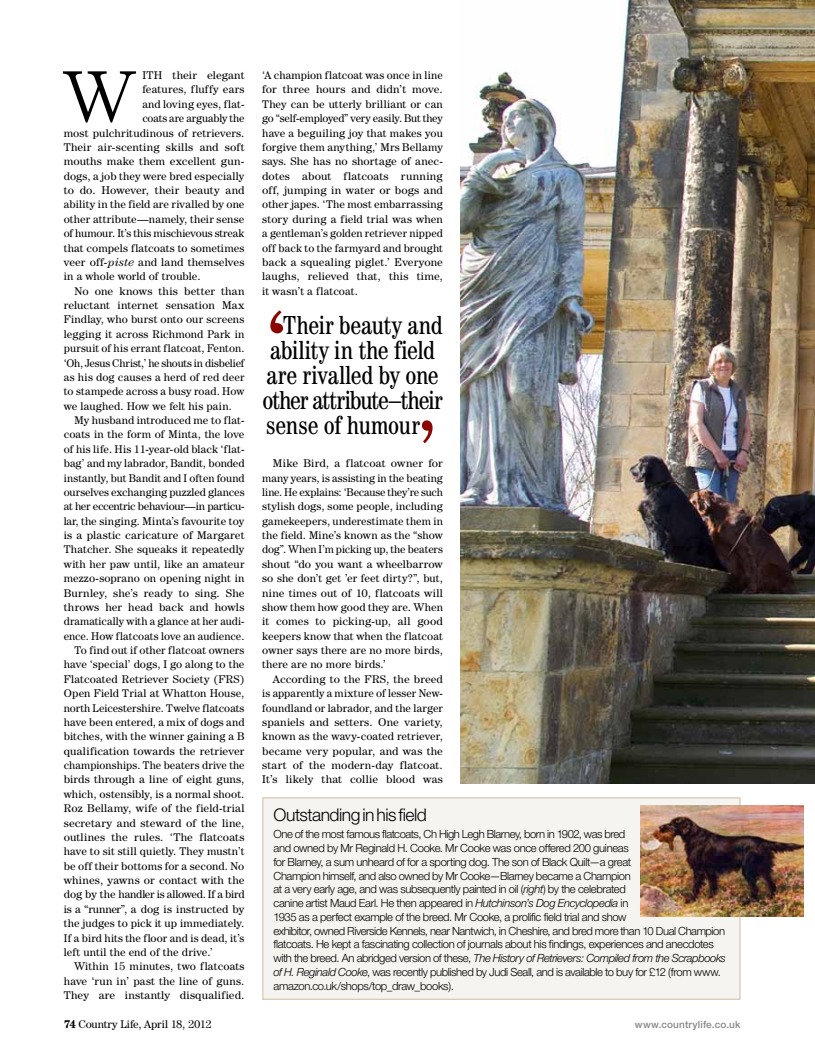
<style>
.page{position:relative;width:815px;height:1063px;background:#fff}
.page>*{position:absolute;margin:0;border:0;box-sizing:border-box;transform-origin:0 0}
.t1{font:90px "Century IT Cby BT";color:#890700;scale:1.12 1}
.t2{font:90px "Century IT Cby BT";color:#890700;scale:.95 1}
.t3{font:300 74.25px "Century IT Cby BT";color:#000}
.t4{font:condensed 26.25px/25px "Century IT Cby BT";letter-spacing:-.01em;color:#000;scale:.95 1}
.t5{font:300 17.5px "Helvetica Neue";letter-spacing:-.03em;color:#000}
.t6{font:11.25px/14.4px "Century IT Cby BT";letter-spacing:.005em;color:#000;text-align:justify}
.t7{font:300 11.25px/13.8px "Helvetica Neue";letter-spacing:-.03em;color:#000}
.t8{font:11.25px "Century IT Cby BT";letter-spacing:-.02em;color:#000}
.t9{font:11.25px "Century IT Cby BT";letter-spacing:-.015em;color:#000}
.t10{font:11.25px "Century IT Cby BT";letter-spacing:-.025em;color:#000}
.t11{font:500 10px "Helvetica Neue";letter-spacing:.015em;color:#868786}
.s1{font-style:italic}
.s2{font-weight:700}
</style>
<div class="page">
<div style="left:262px;top:797px;width:479px;height:203px;background:#f6f4f0;border:1px solid #d5c9b6"></div>
<img style="left:461px;top:0;width:354px;height:783px">
<img style="left:641px;top:806px;width:163px;height:110px">
<h2 class="t3" style="left:64px;top:51px;width:73px">W</h2>
<p class="t6" style="left:142px;top:68px;width:104px">ith their elegant</p>
<p class="t6" style="left:142px;top:82px;width:104px">features, fluffy ears</p>
<p class="t6" style="left:142px;top:97px;width:104px">and loving eyes, flat-</p>
<p class="t6" style="left:142px;top:111px;width:104px">coats are arguably the</p>
<p class="t6" style="left:64px;top:125px;width:182px">most pulchritudinous of retrievers.</p>
<p class="t6" style="left:64px;top:140px;width:182px">Their air-scenting skills and soft</p>
<p class="t6" style="left:64px;top:154px;width:182px">mouths make them excellent gun-</p>
<p class="t6" style="left:64px;top:168px;width:182px">dogs, a job they were bred especially</p>
<p class="t6" style="left:64px;top:183px;width:182px">to do. However, their beauty and</p>
<p class="t6" style="left:64px;top:197px;width:182px">ability in the field are rivalled by one</p>
<p class="t6" style="left:64px;top:212px;width:182px">other attribute—namely, their sense</p>
<p class="t6" style="left:64px;top:226px;width:182px">of humour. It’s this mischievous streak</p>
<p class="t6" style="left:64px;top:240px;width:182px">that compels flatcoats to sometimes</p>
<p class="t6" style="left:64px;top:255px;width:182px">veer off-<span class="s1">piste</span> and land themselves</p>
<p class="t6" style="left:64px;top:269px;width:138px">in a whole world of trouble.</p>
<p class="t6" style="left:74px;top:283px;width:172px">No one knows this better than</p>
<p class="t6" style="left:64px;top:298px;width:182px">reluctant internet sensation Max</p>
<p class="t6" style="left:64px;top:312px;width:182px">Findlay, who burst onto our screens</p>
<p class="t6" style="left:64px;top:327px;width:182px">legging it across Richmond Park in</p>
<p class="t6" style="left:64px;top:341px;width:182px">pursuit of his errant flatcoat, Fenton.</p>
<p class="t9" style="left:64px;top:356px;width:182px">‘Oh, Jesus Christ,’ he shouts in disbelief</p>
<p class="t6" style="left:64px;top:370px;width:182px">as his dog causes a herd of red deer</p>
<p class="t6" style="left:64px;top:384px;width:182px">to stampede across a busy road. How</p>
<p class="t6" style="left:64px;top:398px;width:170px">we laughed. How we felt his pain.</p>
<p class="t6" style="left:74px;top:413px;width:172px">My husband introduced me to flat-</p>
<p class="t6" style="left:64px;top:427px;width:182px">coats in the form of Minta, the love</p>
<p class="t6" style="left:64px;top:442px;width:182px">of his life. His 11-year-old black ‘flat-</p>
<p class="t6" style="left:64px;top:456px;width:182px">bag’ and my labrador, Bandit, bonded</p>
<p class="t6" style="left:64px;top:470px;width:182px">instantly, but Bandit and I often found</p>
<p class="t6" style="left:64px;top:485px;width:182px">ourselves exchanging puzzled glances</p>
<p class="t10" style="left:64px;top:499px;width:182px">at her eccentric behaviour—in particu-</p>
<p class="t6" style="left:64px;top:513px;width:182px">lar, the singing. Minta’s favourite toy</p>
<p class="t6" style="left:64px;top:528px;width:182px">is a plastic caricature of Margaret</p>
<p class="t6" style="left:64px;top:542px;width:182px">Thatcher. She squeaks it repeatedly</p>
<p class="t6" style="left:64px;top:557px;width:182px">with her paw until, like an amateur</p>
<p class="t6" style="left:64px;top:571px;width:182px">mezzo-soprano on opening night in</p>
<p class="t6" style="left:64px;top:585px;width:182px">Burnley, she’s ready to sing. She</p>
<p class="t6" style="left:64px;top:600px;width:182px">throws her head back and howls</p>
<p class="t6" style="left:64px;top:614px;width:182px">dramatically with a glance at her audi-</p>
<p class="t6" style="left:64px;top:628px;width:182px">ence. How flatcoats love an audience.</p>
<p class="t6" style="left:74px;top:643px;width:172px">To find out if other flatcoat owners</p>
<p class="t6" style="left:64px;top:657px;width:182px">have ‘special’ dogs, I go along to the</p>
<p class="t6" style="left:64px;top:672px;width:182px">Flatcoated Retriever Society (FRS)</p>
<p class="t6" style="left:64px;top:686px;width:182px">Open Field Trial at Whatton House,</p>
<p class="t6" style="left:64px;top:700px;width:182px">north Leicestershire. Twelve flatcoats</p>
<p class="t6" style="left:64px;top:715px;width:182px">have been entered, a mix of dogs and</p>
<p class="t6" style="left:64px;top:729px;width:182px">bitches, with the winner gaining a B</p>
<p class="t6" style="left:64px;top:743px;width:182px">qualification towards the retriever</p>
<p class="t6" style="left:64px;top:758px;width:182px">championships. The beaters drive the</p>
<p class="t6" style="left:64px;top:772px;width:182px">birds through a line of eight guns,</p>
<p class="t6" style="left:64px;top:787px;width:182px">which, ostensibly, is a normal shoot.</p>
<p class="t6" style="left:64px;top:801px;width:182px">Roz Bellamy, wife of the field-trial</p>
<p class="t6" style="left:64px;top:815px;width:182px">secretary and steward of the line,</p>
<p class="t6" style="left:64px;top:830px;width:182px">outlines the rules. ‘The flatcoats</p>
<p class="t6" style="left:64px;top:844px;width:182px">have to sit still quietly. They mustn’t</p>
<p class="t6" style="left:64px;top:858px;width:182px">be off their bottoms for a second. No</p>
<p class="t6" style="left:64px;top:873px;width:182px">whines, yawns or contact with the</p>
<p class="t8" style="left:64px;top:888px;width:182px">dog by the handler is allowed. If a bird</p>
<p class="t6" style="left:64px;top:902px;width:182px">is a “runner”, a dog is instructed by</p>
<p class="t6" style="left:64px;top:916px;width:182px">the judges to pick it up immediately.</p>
<p class="t6" style="left:64px;top:930px;width:182px">If a bird hits the floor and is dead, it’s</p>
<p class="t6" style="left:64px;top:945px;width:151px">left until the end of the drive.’</p>
<p class="t6" style="left:74px;top:959px;width:172px">Within 15 minutes, two flatcoats</p>
<p class="t6" style="left:64px;top:973px;width:182px">have ‘run in’ past the line of guns.</p>
<p class="t6" style="left:64px;top:988px;width:182px">They are instantly disqualified.</p>
<p class="t6" style="left:262px;top:68px;width:182px">‘A champion flatcoat was once in line for three hours and didn’t move.<br>They can be utterly brilliant or can go “self-employed” very easily. But they have a beguiling joy that makes you forgive them anything,’ Mrs Bellamy says. She has no shortage of anec&shy;dotes about flatcoats running off, jumping in water or bogs and other japes. ‘The most embarrassing story during a field trial was when a gentleman’s golden retriever nipped off back to the farmyard and brought back a squealing piglet.’ Everyone laughs, relieved that, this time, it wasn’t a flatcoat.</p>
<h1 class="t1" style="left:262px;top:288px;width:27px">‘</h1>
<h3 class="t4" style="left:263px;top:312px;width:191px;text-indent:21px">Their beauty and ability in the field are rivalled by one other attribute–their sense of humour</h3>
<h1 class="t2" style="left:415px;top:398px;width:27px">’</h1>
<p class="t6" style="left:262px;top:456px;width:182px;text-indent:11px">Mike Bird, a flatcoat owner for many years, is assisting in the beating line. He explains: ‘Because they’re such stylish dogs, some people, including gamekeepers, underestimate them in the field. Mine’s known as the “show dog”. When I’m picking up, the beaters shout “do you want a wheelbarrow so she don’t get ’er feet dirty?”, but, nine times out of 10, flatcoats will show them how good they are. When it comes to picking-up, all good keepers know that when the flatcoat owner says there are no more birds, there are no more birds.’</p>
<p class="t6" style="left:262px;top:672px;width:182px;text-indent:11px">According to the FRS, the breed is apparently a mixture of lesser New&shy;foundland or labrador, and the larger spaniels and setters. One variety, known as the wavy-coated retriever, became very popular, and was the start of the modern-day flatcoat.<br>It’s likely that collie blood was</p>
<h3 class="t5" style="left:273px;top:804px;width:155px">Outstanding in his field</h3>
<p class="t7" style="left:273px;top:827px;width:454px">One of the most famous flatcoats, Ch High Legh Blarney, born in 1902, was bred<br>and owned by Mr Reginald H. Cooke. Mr Cooke was once offered 200 guineas<br>for Blarney, a sum unheard of for a sporting dog. The son of Black Quilt—a great<br>Champion himself, and also owned by Mr Cooke—Blarney became a Champion<br>at a very early age, and was subsequently painted in oil (<span class="s1">right</span>) by the celebrated<br>canine artist Maud Earl. He then appeared in <span class="s1">Hutchinson’s Dog Encyclopedia</span> in<br>1935 as a perfect example of the breed. Mr Cooke, a prolific field trial and show<br>exhibitor, owned Riverside Kennels, near Nantwich, in Cheshire, and bred more than 10 Dual Champion flatcoats. He kept a fascinating collection of journals about his findings, experiences and anecdotes with the breed. An abridged version of these, <span class="s1">The History of Retrievers: Compiled from the Scrapbooks of H. Reginald Cooke</span>, was recently published by Judi Seall, and is available to buy for £12 (from www. amazon.co.uk/shops/top_draw_books).</p>
<p class="t8" style="left:64px;top:1017px;width:150px"><span class="s2">74</span> Country Life, April 18, 2012</p>
<p class="t11" style="left:635px;top:1018px;width:107px">www.countrylife.co.uk</p>
</div>
